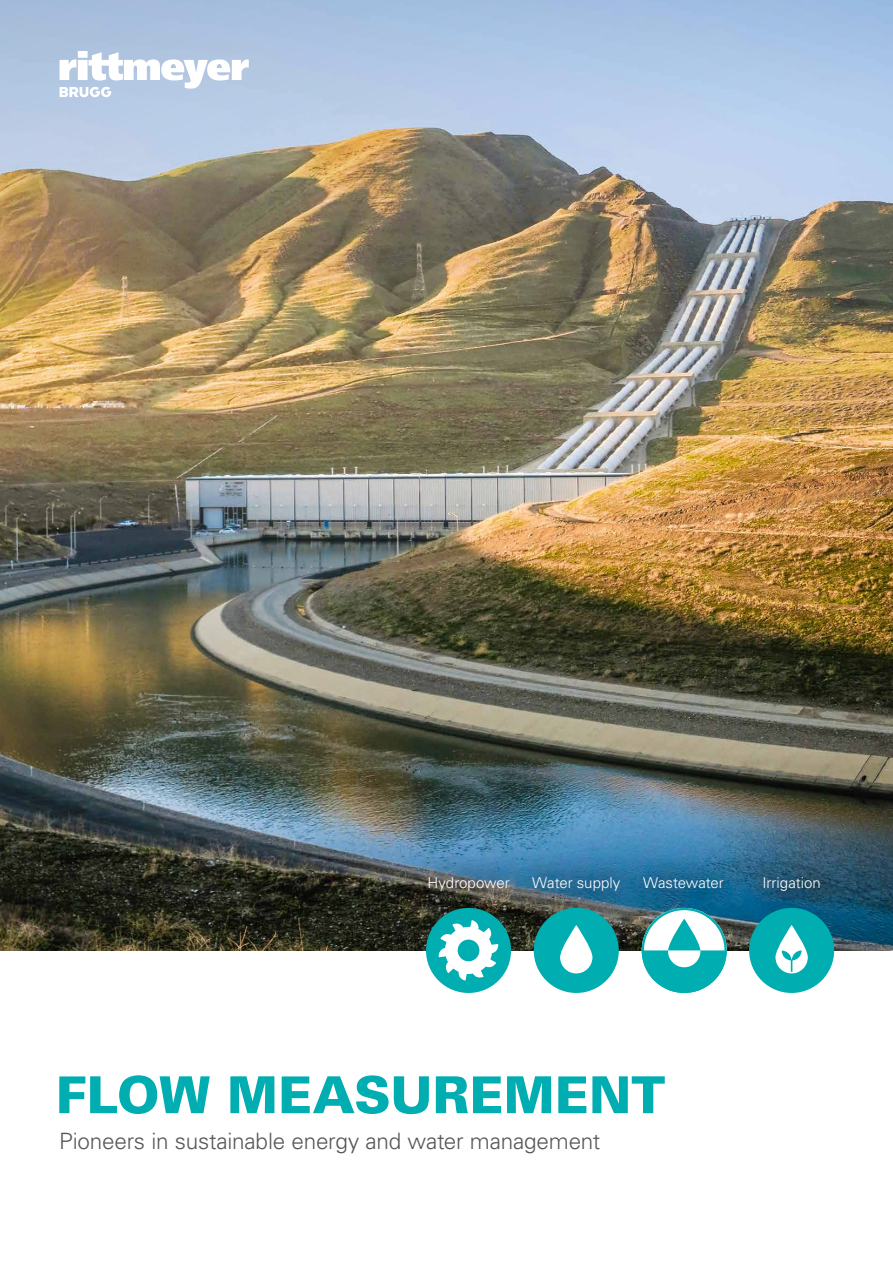
<style>
.page{position:relative;width:893px;height:1263px;background:#fff}
.page>*{position:absolute;margin:0;border:0;box-sizing:border-box;transform-origin:0 0}
.t1{font:900 51px "Univers LT Std";color:#00adb1}
.t2{font:300 22.5px "Univers LT Std";letter-spacing:-.01em;color:#575756}
.t3{font:300 15px "Univers LT Std";color:#fff}
</style>
<div class="page">
<img style="left:0;top:357px;width:893px;height:593px">
<img style="left:0;top:0;width:893px;height:357px">
<svg style="left:60px;top:51px;width:189px;height:46px"></svg>
<div style="left:737px;top:851px;width:109px;height:66px;background:#000;opacity:.35"></div>
<div style="left:402px;top:851px;width:133px;height:66px;background:#000;opacity:.35"></div>
<div style="left:506px;top:851px;width:140px;height:66px;background:#000;opacity:.35"></div>
<div style="left:617px;top:851px;width:132px;height:65px;background:#000;opacity:.35"></div>
<div style="left:534px;top:908px;width:85px;height:85px;background:#00adb1;border-radius:50%"></div>
<svg style="left:560px;top:925px;width:32px;height:48px"></svg>
<div style="left:426px;top:908px;width:85px;height:85px;background:#00adb1;border-radius:50%"></div>
<svg style="left:438px;top:920px;width:61px;height:61px"></svg>
<svg style="left:642px;top:908px;width:85px;height:85px"></svg>
<div style="left:749px;top:908px;width:85px;height:85px;background:#00adb1;border-radius:50%"></div>
<svg style="left:775px;top:925px;width:33px;height:48px"></svg>
<p class="t3" style="left:428px;top:874px;width:84px">Hydropower</p>
<p class="t3" style="left:532px;top:874px;width:90px">Water supply</p>
<p class="t3" style="left:643px;top:874px;width:82px">Wastewater</p>
<p class="t3" style="left:762px;top:874px;width:60px">Irrigation</p>
<h1 class="t1" style="left:56px;top:1063px;width:611px">FLOW MEASUREMENT</h1>
<p class="t2" style="left:59px;top:1127px;width:543px">Pioneers in sustainable energy and water management</p>
</div>
